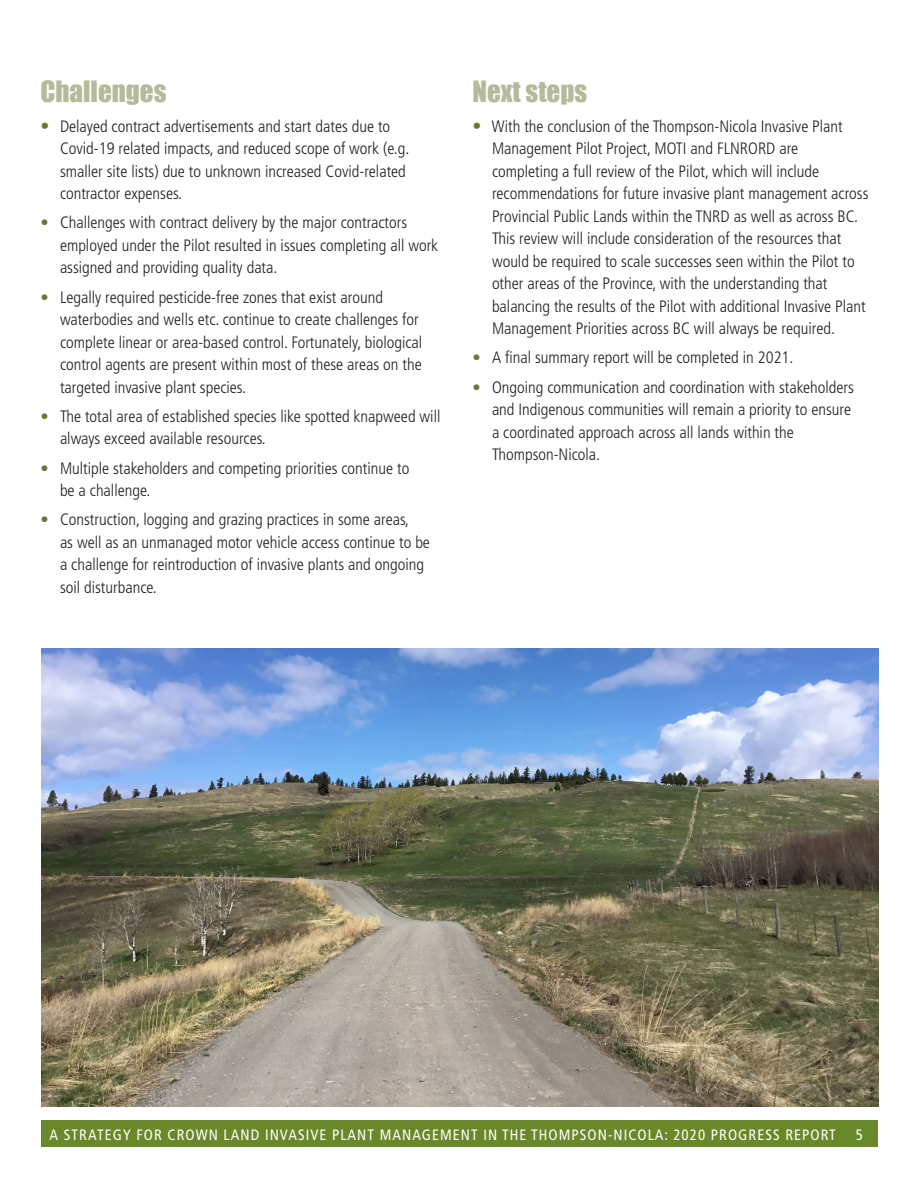
<style>
.page{position:relative;width:918px;height:1188px;background:#fff}
.page>*{position:absolute;margin:0;border:0;box-sizing:border-box;transform-origin:0 0}
.Subheads{font:27px "Impact";color:#b4bb9b}
.Bullets{font:300 condensed 16.5px/22.5px "Frutiger";color:#231f20}
.t1{font:condensed 15px "Frutiger";letter-spacing:.07em;color:#fff}
.s1{font-weight:700;font-size:18px;color:#687837}
.s2{color:#687837}
</style>
<div class="page">
<div style="left:41px;top:1120px;width:837px;height:28px;background:#69882a"></div>
<img style="left:41px;top:648px;width:837px;height:459px">
<p class="Subheads" style="left:40px;top:71px;width:127px">Challenges</p>
<p class="Bullets" style="left:60px;top:115px;width:351px;text-indent:-20px"><span class="s1">•</span> Delayed contract advertisements and start dates due to Covid-19 related impacts, and reduced scope of work (e.g. smaller site lists) due to unknown increased Covid-related contractor expenses.</p>
<p class="Bullets" style="left:60px;top:212px;width:380px;text-indent:-20px"><span class="s2">•</span> Challenges with contract delivery by the major contractors employed under the Pilot resulted in issues completing all work assigned and providing quality data.</p>
<p class="Bullets" style="left:60px;top:286px;width:364px;text-indent:-20px"><span class="s2">•</span> Legally required pesticide-free zones that exist around waterbodies and wells etc. continue to create challenges for complete linear or area-based control. Fortunately, biological control agents are present within most of these areas on the targeted invasive plant species.</p>
<p class="Bullets" style="left:60px;top:405px;width:382px;text-indent:-20px"><span class="s2">•</span> The total area of established species like spotted knapweed will always exceed available resources.</p>
<p class="Bullets" style="left:60px;top:457px;width:351px;text-indent:-20px"><span class="s2">•</span> Multiple stakeholders and competing priorities continue to be a challenge.</p>
<p class="Bullets" style="left:60px;top:509px;width:372px;text-indent:-20px"><span class="s2">•</span> Construction, logging and grazing practices in some areas,<br>as well as an unmanaged motor vehicle access continue to be a challenge for reintroduction of invasive plants and ongoing soil disturbance.</p>
<p class="Subheads" style="left:472px;top:71px;width:116px">Next steps</p>
<p class="Bullets" style="left:492px;top:115px;width:378px;text-indent:-20px"><span class="s1">•</span> With the conclusion of the Thompson-Nicola Invasive Plant Management Pilot Project, MOTI and FLNRORD are completing a full review of the Pilot, which will include recommendations for future invasive plant management across Provincial Public Lands within the TNRD as well as across BC.<br>This review will include consideration of the resources that would be required to scale successes seen within the Pilot to other areas of the Province, with the understanding that balancing the results of the Pilot with additional Invasive Plant Management Priorities across BC will always be required.</p>
<p class="Bullets" style="left:472px;top:347px;width:322px"><span class="s2">•</span> A final summary report will be completed in 2021.</p>
<p class="Bullets" style="left:492px;top:376px;width:363px;text-indent:-20px"><span class="s2">•</span> Ongoing communication and coordination with stakeholders and Indigenous communities will remain a priority to ensure a coordinated approach across all lands within the Thompson-Nicola.</p>
<p class="t1" style="left:50px;top:1126px;width:788px">A STRATEGY FOR CROWN LAND INVASIVE PLANT MANAGEMENT IN THE THOMPSON-NICOLA: 2020 PROGRESS REPORT</p>
<p class="t1" style="left:856px;top:1126px;width:9px">5</p>
</div>
